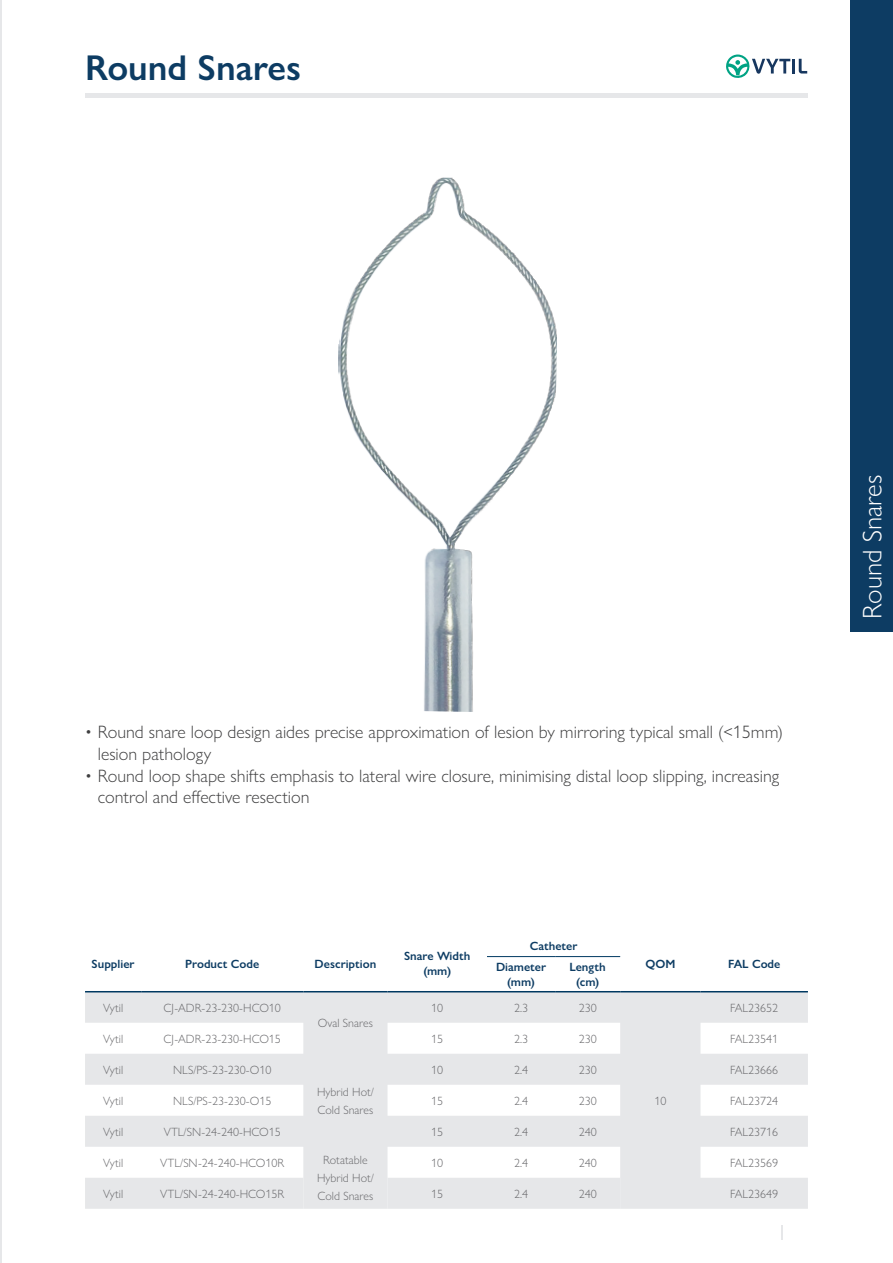
<style>
.page{position:relative;width:893px;height:1263px;background:#fff}
.page>*{position:absolute;margin:0;border:0;box-sizing:border-box;transform-origin:0 0}
.Titel_Groot{font:600 36px "Gill Sans Nova";color:#0d3c63}
.Zijtitel{font:300 27px "Gill Sans Nova";color:#fff}
.t1{font:300 18px/21.6px "Gill Sans Nova";color:#3e3e3f}
.Tabel_Text{font:300 12px/18px "Gill Sans Nova";color:#69696c}
.Tabel_Titel{font:600 12px/14.4px "Gill Sans Nova";color:#0d3c63;text-align:center}
</style>
<div class="page">
<div style="left:850px;top:0;width:43px;height:631px;background:#0d3c63"></div>
<hr style="left:0;top:0;width:1px;height:1263px;background:#e6e7e9">
<svg style="left:782px;top:1225px;width:1px;height:14px"></svg>
<hr style="left:85px;top:94px;width:723px;height:4px;background:#e6e7e9">
<svg style="left:85px;top:992px;width:723px;height:217px;fill:#e6e7e9"></svg>
<div style="left:85px;top:1178px;width:535px;height:31px;background:#e6e7e9"></div>
<hr style="left:620px;top:991px;width:80px;height:1px;background:#003961">
<hr style="left:700px;top:991px;width:108px;height:1px;background:#003961">
<hr style="left:487px;top:956px;width:68px;height:1px;background:#003961">
<hr style="left:555px;top:956px;width:65px;height:1px;background:#003961">
<hr style="left:85px;top:991px;width:56px;height:1px;background:#003961">
<hr style="left:141px;top:991px;width:162px;height:1px;background:#003961">
<hr style="left:388px;top:991px;width:99px;height:1px;background:#003961">
<hr style="left:303px;top:991px;width:85px;height:1px;background:#003961">
<hr style="left:487px;top:991px;width:68px;height:1px;background:#003961">
<hr style="left:555px;top:991px;width:65px;height:1px;background:#003961">
<img style="left:338px;top:177px;width:219px;height:535px">
<hr style="left:792px;top:59px;width:3px;height:15px;background:#17375f">
<svg style="left:799px;top:59px;width:8px;height:15px"></svg>
<svg style="left:726px;top:55px;width:64px;height:23px"></svg>
<p class="Titel_Groot" style="left:85px;top:46px;width:217px">Round Snares</p>
<p class="t1" style="left:98px;top:721px;width:687px;text-indent:-13px">• Round snare loop design aides precise approximation of lesion by mirroring typical small (&lt;15mm) lesion pathology</p>
<p class="t1" style="left:98px;top:764px;width:683px;text-indent:-13px">• Round loop shape shifts emphasis to lateral wire closure, minimising distal loop slipping, increasing control and effective resection</p>
<p class="Tabel_Titel" style="left:92px;top:956px;width:44px">Supplier</p>
<p class="Tabel_Titel" style="left:185px;top:956px;width:75px">Product Code</p>
<p class="Tabel_Titel" style="left:315px;top:956px;width:63px">Description</p>
<p class="Tabel_Titel" style="left:404px;top:949px;width:68px">Snare Width (mm)</p>
<p class="Tabel_Titel" style="left:530px;top:939px;width:49px">Catheter</p>
<p class="Tabel_Titel" style="left:496px;top:960px;width:52px">Diameter</p>
<p class="Tabel_Titel" style="left:645px;top:956px;width:31px">QOM</p>
<p class="Tabel_Titel" style="left:728px;top:956px;width:54px">FAL Code</p>
<p class="Tabel_Titel" style="left:507px;top:974px;width:29px">(mm)</p>
<p class="Tabel_Titel" style="left:570px;top:960px;width:38px">Length (cm)</p>
<p class="Tabel_Text" style="left:103px;top:998px;width:22px">Vytil</p>
<p class="Tabel_Text" style="left:164px;top:998px;width:119px">CJ-ADR-23-230-HCO10</p>
<p class="Tabel_Text" style="left:318px;top:1014px;width:56px">Oval Snares</p>
<p class="Tabel_Text" style="left:431px;top:998px;width:13px">10</p>
<p class="Tabel_Text" style="left:514px;top:998px;width:15px">2.3</p>
<p class="Tabel_Text" style="left:579px;top:998px;width:19px">230</p>
<p class="Tabel_Text" style="left:730px;top:998px;width:50px">FAL23652</p>
<p class="Tabel_Text" style="left:103px;top:1029px;width:22px">Vytil</p>
<p class="Tabel_Text" style="left:164px;top:1029px;width:119px">CJ-ADR-23-230-HCO15</p>
<p class="Tabel_Text" style="left:431px;top:1029px;width:13px">15</p>
<p class="Tabel_Text" style="left:514px;top:1029px;width:15px">2.3</p>
<p class="Tabel_Text" style="left:579px;top:1029px;width:19px">230</p>
<p class="Tabel_Text" style="left:730px;top:1029px;width:50px">FAL23541</p>
<p class="Tabel_Text" style="left:103px;top:1060px;width:22px">Vytil</p>
<p class="Tabel_Text" style="left:173px;top:1060px;width:100px">NLS/PS-23-230-O10</p>
<p class="Tabel_Text" style="left:317px;top:1082px;width:58px">Hybrid Hot/<br>Cold Snares</p>
<p class="Tabel_Text" style="left:431px;top:1060px;width:13px">10</p>
<p class="Tabel_Text" style="left:514px;top:1060px;width:15px">2.4</p>
<p class="Tabel_Text" style="left:579px;top:1060px;width:19px">230</p>
<p class="Tabel_Text" style="left:730px;top:1060px;width:50px">FAL23666</p>
<p class="Tabel_Text" style="left:103px;top:1091px;width:22px">Vytil</p>
<p class="Tabel_Text" style="left:173px;top:1091px;width:100px">NLS/PS-23-230-O15</p>
<p class="Tabel_Text" style="left:431px;top:1091px;width:13px">15</p>
<p class="Tabel_Text" style="left:514px;top:1091px;width:15px">2.4</p>
<p class="Tabel_Text" style="left:579px;top:1091px;width:19px">230</p>
<p class="Tabel_Text" style="left:730px;top:1091px;width:50px">FAL23724</p>
<p class="Tabel_Text" style="left:103px;top:1122px;width:22px">Vytil</p>
<p class="Tabel_Text" style="left:164px;top:1122px;width:119px">VTL/SN-24-240-HCO15</p>
<p class="Tabel_Text" style="left:431px;top:1122px;width:13px">15</p>
<p class="Tabel_Text" style="left:514px;top:1122px;width:15px">2.4</p>
<p class="Tabel_Text" style="left:579px;top:1122px;width:19px">240</p>
<p class="Tabel_Text" style="left:730px;top:1122px;width:50px">FAL23716</p>
<p class="Tabel_Text" style="left:103px;top:1153px;width:22px">Vytil</p>
<p class="Tabel_Text" style="left:160px;top:1153px;width:125px">VTL/SN-24-240-HCO10R</p>
<p class="Tabel_Text" style="left:317px;top:1151px;width:58px;text-align:center">Rotatable<br>Hybrid Hot/<br>Cold Snares</p>
<p class="Tabel_Text" style="left:431px;top:1153px;width:13px">10</p>
<p class="Tabel_Text" style="left:514px;top:1153px;width:15px">2.4</p>
<p class="Tabel_Text" style="left:579px;top:1153px;width:19px">240</p>
<p class="Tabel_Text" style="left:730px;top:1153px;width:50px">FAL23569</p>
<p class="Tabel_Text" style="left:654px;top:1091px;width:13px">10</p>
<p class="Tabel_Text" style="left:103px;top:1184px;width:22px">Vytil</p>
<p class="Tabel_Text" style="left:160px;top:1184px;width:125px">VTL/SN-24-240-HCO15R</p>
<p class="Tabel_Text" style="left:431px;top:1184px;width:13px">15</p>
<p class="Tabel_Text" style="left:514px;top:1184px;width:15px">2.4</p>
<p class="Tabel_Text" style="left:579px;top:1184px;width:19px">240</p>
<p class="Tabel_Text" style="left:730px;top:1184px;width:50px">FAL23649</p>
<p class="Zijtitel" style="left:856px;top:619px;width:145px;rotate:-90deg">Round Snares</p>
</div>
